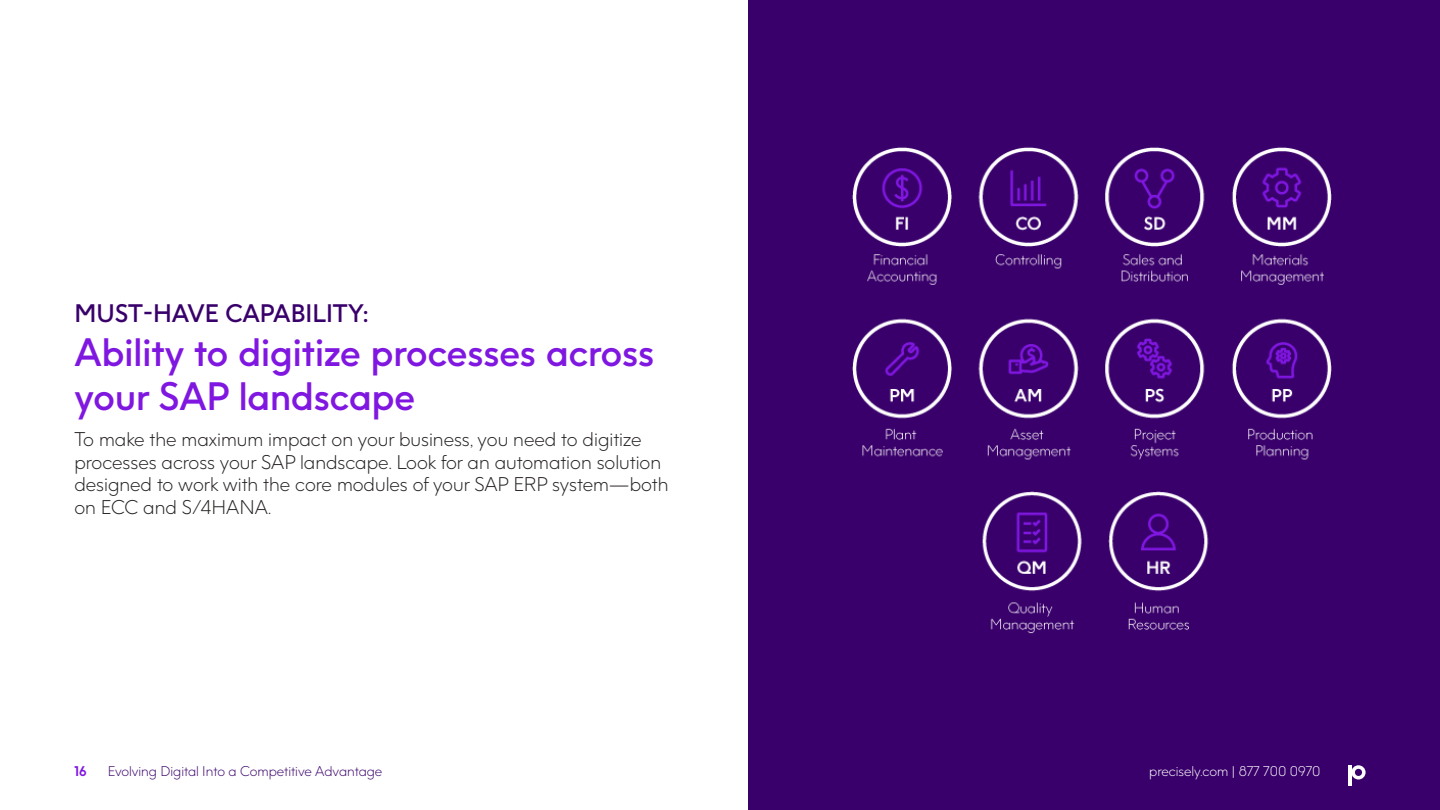
<style>
.page{position:relative;width:1440px;height:810px;background:#fff}
.page>*{position:absolute;margin:0;border:0;box-sizing:border-box;transform-origin:0 0}
.Heading_01{font:600 37.5px/44.1px "Precisely";color:#8017e1}
.Heading_01-2{font:600 24px "Precisely";color:#39006b}
.Body{font:300 18.75px/22.5px "Precisely";color:#231f20}
.t1{font:300 13.35px "Precisely";color:#39006b}
.t2{font:300 13.35px "Precisely";color:#fff}
.t3{font:700 13.35px "Precisely";color:#8017e1}
</style>
<div class="page">
<div style="left:748px;top:0;width:692px;height:810px;background:#39006b"></div>
<svg style="left:1351px;top:765px;width:15px;height:15px"></svg>
<hr style="left:1348px;top:766px;width:3px;height:20px;background:#fff">
<img style="left:852px;top:147px;width:480px;height:487px">
<p class="Heading_01-2" style="left:75px;top:298px;width:296px">MUST-HAVE CAPABILITY:</p>
<p class="Heading_01" style="left:75px;top:330px;width:581px">Ability to digitize processes across your SAP landscape</p>
<p class="Body" style="left:74px;top:428px;width:596px">To make the maximum impact on your business, you need to digitize processes across your SAP landscape. Look for an automation solution designed to work with the core modules of your SAP ERP system—both on ECC and S/4HANA.</p>
<p class="t3" style="left:74px;top:762px;width:14px">16</p>
<p class="t1" style="left:108px;top:763px;width:276px">Evolving Digital Into a Competitive Advantage</p>
<p class="t2" style="left:1149px;top:763px;width:173px">precisely.com | 877 700 0970</p>
</div>
